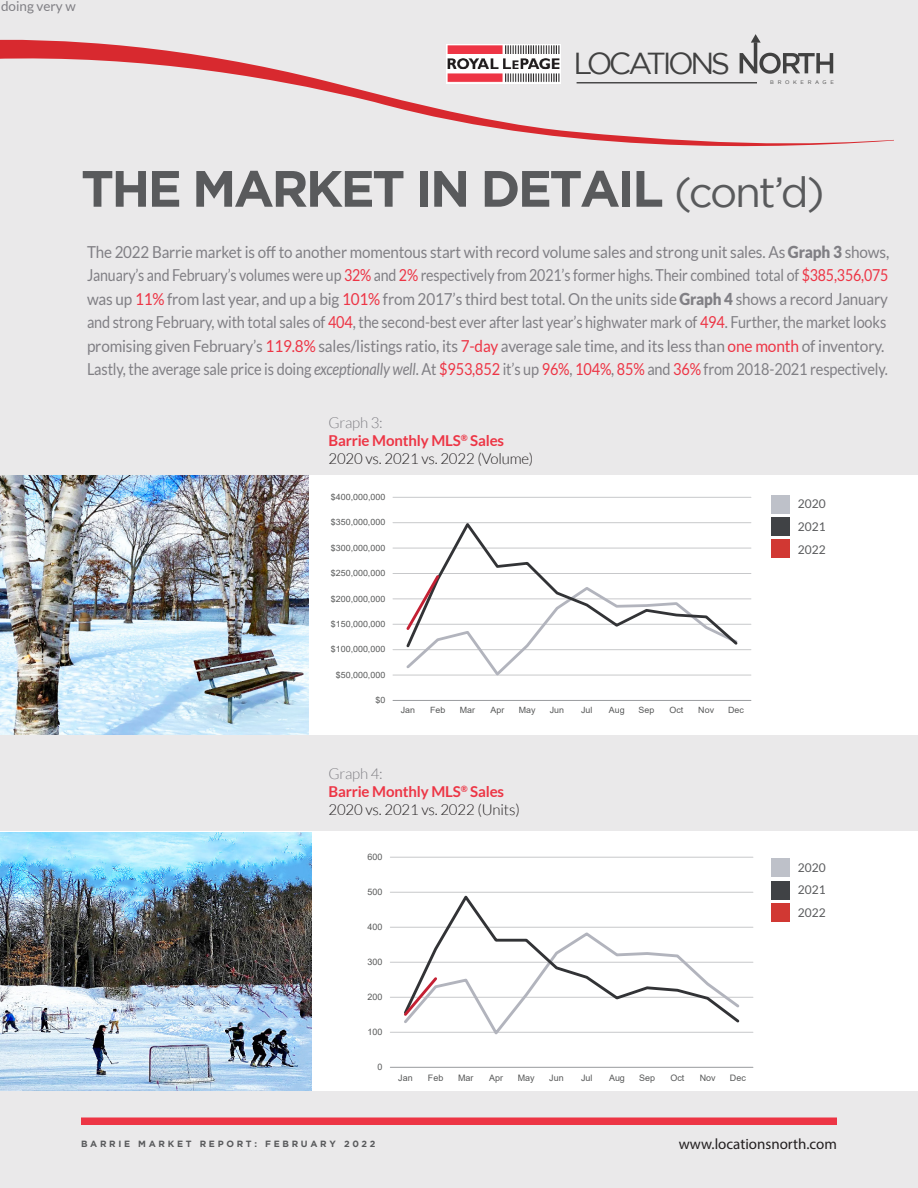
<style>
.page{position:relative;width:918px;height:1188px;background:#eae9ea}
.page>*{position:absolute;margin:0;border:0;box-sizing:border-box;transform-origin:0 0}
.t1{font:700 51px "Gotham";letter-spacing:-.05em;color:#595a5c}
.t2{font:30.3px "Gotham";letter-spacing:-.115em;color:#414141}
.t3{font:16.5px/23.4px "Lato";letter-spacing:-.01em;color:#807f84;scale:.92 1}
.t4{font:300 15px/18px "Lato";letter-spacing:-.01em;color:#231f20}
.t5{font:15px "Myriad Pro";color:#231f20}
.t6{font:13.5px "Lato";color:#807f84}
.t7{font:12px/22.8px "Lato";color:#595a5c;text-align:justify}
.t8{font:700 9px "Gotham";letter-spacing:.3em;color:#595a5c}
.t9{font:8.85px "Arial";color:#585959}
.t10{font:8.7px "Arial";color:#585959}
.t11{font:8.55px "Arial";color:#585959}
.t12{font:5.25px "Gotham";letter-spacing:.7em;color:#414141}
.s1{font-weight:400;font-size:42px}
.s2{font-weight:900}
.s3{color:#ed3545}
.s4{font-style:italic}
.s5{color:#807f84}
.s6{font-weight:700;color:#ed3545}
</style>
<div class="page">
<div style="left:0;top:476px;width:918px;height:259px;background:#fff"></div>
<div style="left:0;top:831px;width:918px;height:259px;background:#fff"></div>
<div style="left:771px;top:495px;width:18px;height:18px;background:#bec1c9"></div>
<div style="left:771px;top:517px;width:18px;height:19px;background:#404245"></div>
<div style="left:771px;top:540px;width:18px;height:18px;background:#d13833"></div>
<hr style="left:393px;top:675px;width:358px;height:1px;background:#c7c8ca">
<hr style="left:393px;top:649px;width:358px;height:1px;background:#c7c8ca">
<hr style="left:393px;top:624px;width:358px;height:1px;background:#c7c8ca">
<hr style="left:393px;top:599px;width:358px;height:1px;background:#c7c8ca">
<hr style="left:393px;top:573px;width:358px;height:1px;background:#c7c8ca">
<hr style="left:393px;top:548px;width:358px;height:1px;background:#c7c8ca">
<hr style="left:393px;top:522px;width:358px;height:1px;background:#c7c8ca">
<hr style="left:393px;top:497px;width:358px;height:1px;background:#c7c8ca">
<hr style="left:393px;top:700px;width:358px;height:1px;background:#989a9d">
<svg style="left:404px;top:522px;width:336px;height:51px"></svg>
<svg style="left:404px;top:573px;width:336px;height:103px"></svg>
<div style="left:323px;top:843px;width:434px;height:248px;background:#fff"></div>
<hr style="left:390px;top:1032px;width:363px;height:1px;background:#c7c8ca">
<hr style="left:390px;top:997px;width:363px;height:1px;background:#c7c8ca">
<hr style="left:390px;top:962px;width:363px;height:1px;background:#c7c8ca">
<hr style="left:390px;top:927px;width:363px;height:1px;background:#c7c8ca">
<hr style="left:390px;top:892px;width:363px;height:1px;background:#c7c8ca">
<hr style="left:390px;top:857px;width:363px;height:1px;background:#c7c8ca">
<hr style="left:390px;top:1067px;width:363px;height:1px;background:#989a9d">
<svg style="left:402px;top:892px;width:340px;height:38px"></svg>
<svg style="left:401px;top:930px;width:341px;height:105px"></svg>
<div style="left:771px;top:859px;width:18px;height:18px;background:#bec1c9"></div>
<div style="left:771px;top:881px;width:18px;height:18px;background:#404245"></div>
<div style="left:771px;top:903px;width:18px;height:19px;background:#d13833"></div>
<div style="left:81px;top:1118px;width:756px;height:7px;background:#ed3545"></div>
<img style="left:0;top:476px;width:309px;height:259px">
<img style="left:0;top:832px;width:312px;height:258px">
<svg style="left:0;top:37px;width:894px;height:110px"></svg>
<p class="t6" style="left:1px;top:-2px;width:76px">doing very w</p>
<h2 class="t2" style="left:573px;top:46px;width:158px">LOCATIONS</h2>
<p class="t12" style="left:770px;top:80px;width:65px">BROKERAGE</p>
<p class="t1" style="left:81px;top:159px;width:745px">THE MARKET IN DETAIL <span class="s1">(cont’d)</span></p>
<p class="t3" style="left:87px;top:240px;width:874px">The 2022 Barrie market is off to another momentous start with record volume sales and strong unit sales. As <span class="s2">Graph 3</span> shows, January’s and February’s volumes were up <span class="s3">32%</span> and <span class="s3">2%</span> respectively from 2021’s former highs. Their combined total of <span class="s3">$385,356,075 </span>was up <span class="s3">11%</span> from last year, and up a big <span class="s3">101%</span> from 2017’s third best total. On the units side <span class="s2">Graph 4</span> shows a record January and strong February, with total sales of <span class="s3">404</span>, the second-best ever after last year’s highwater mark of <span class="s3">494</span>. Further, the market looks promising given February’s <span class="s3">119.8%</span> sales/listings ratio, its <span class="s3">7-day</span> average sale time, and its less than <span class="s3">one month</span> of inventory.<br>Lastly, the average sale price is doing <span class="s4">exceptionally well</span>. At <span class="s3">$953,852</span> it’s up <span class="s3">96%</span>, <span class="s3">104%</span>, <span class="s3">85%</span> and <span class="s3">36%</span> from 2018-2021 respectively.</p>
<p class="t4" style="left:328px;top:413px;width:206px"><span class="s5">Graph 3:<br></span><span class="s6">Barrie Monthly MLS</span><sup>®</sup> <span class="s6">Sales<br></span>2020 vs. 2021 vs. 2022 (Volume)</p>
<p class="t10" style="left:331px;top:491px;width:56px">$400,000,000</p>
<p class="t11" style="left:331px;top:517px;width:56px">$350,000,000</p>
<p class="t11" style="left:331px;top:542px;width:56px">$300,000,000</p>
<p class="t11" style="left:331px;top:567px;width:56px">$250,000,000</p>
<p class="t11" style="left:331px;top:593px;width:56px">$200,000,000</p>
<p class="t10" style="left:331px;top:618px;width:56px">$150,000,000</p>
<p class="t11" style="left:331px;top:644px;width:56px">$100,000,000</p>
<p class="t11" style="left:336px;top:669px;width:51px">$50,000,000</p>
<p class="t11" style="left:375px;top:694px;width:11px">$0</p>
<p class="t11" style="left:401px;top:705px;width:16px">Jan</p>
<p class="t11" style="left:430px;top:705px;width:17px">Feb</p>
<p class="t11" style="left:460px;top:705px;width:17px">Mar</p>
<p class="t11" style="left:490px;top:705px;width:15px">Apr</p>
<p class="t11" style="left:519px;top:705px;width:18px">May</p>
<p class="t11" style="left:550px;top:705px;width:16px">Jun</p>
<p class="t11" style="left:581px;top:705px;width:13px">Jul</p>
<p class="t11" style="left:609px;top:705px;width:17px">Aug</p>
<p class="t11" style="left:639px;top:705px;width:17px">Sep</p>
<p class="t11" style="left:669px;top:705px;width:15px">Oct</p>
<p class="t11" style="left:698px;top:705px;width:17px">Nov</p>
<p class="t11" style="left:728px;top:705px;width:17px">Dec</p>
<p class="t4" style="left:328px;top:764px;width:193px"><span class="s5">Graph 4:<br></span><span class="s6">Barrie Monthly MLS</span><sup>®</sup> <span class="s6">Sales<br></span>2020 vs. 2021 vs. 2022 (Units)</p>
<p class="t9" style="left:368px;top:851px;width:16px">600</p>
<p class="t9" style="left:368px;top:886px;width:16px">500</p>
<p class="t9" style="left:368px;top:921px;width:16px">400</p>
<p class="t9" style="left:368px;top:956px;width:16px">300</p>
<p class="t9" style="left:368px;top:991px;width:16px">200</p>
<p class="t9" style="left:368px;top:1026px;width:16px">100</p>
<p class="t9" style="left:378px;top:1061px;width:6px">0</p>
<p class="t9" style="left:398px;top:1072px;width:16px">Jan</p>
<p class="t9" style="left:428px;top:1072px;width:17px">Feb</p>
<p class="t9" style="left:458px;top:1072px;width:17px">Mar</p>
<p class="t9" style="left:489px;top:1072px;width:15px">Apr</p>
<p class="t9" style="left:518px;top:1072px;width:18px">May</p>
<p class="t9" style="left:549px;top:1072px;width:16px">Jun</p>
<p class="t9" style="left:581px;top:1072px;width:13px">Jul</p>
<p class="t9" style="left:609px;top:1072px;width:17px">Aug</p>
<p class="t9" style="left:639px;top:1072px;width:17px">Sep</p>
<p class="t9" style="left:670px;top:1072px;width:15px">Oct</p>
<p class="t9" style="left:700px;top:1072px;width:17px">Nov</p>
<p class="t9" style="left:730px;top:1072px;width:17px">Dec</p>
<p class="t7" style="left:798px;top:492px;width:29px">2020<br>2021<br>2022</p>
<p class="t7" style="left:798px;top:856px;width:29px">2020<br>2021<br>2022</p>
<p class="t8" style="left:81px;top:1139px;width:296px">BARRIE MARKET REPORT: FEBRUARY 2022</p>
<p class="t5" style="left:679px;top:1134px;width:160px">www.locationsnorth.com</p>
</div>
